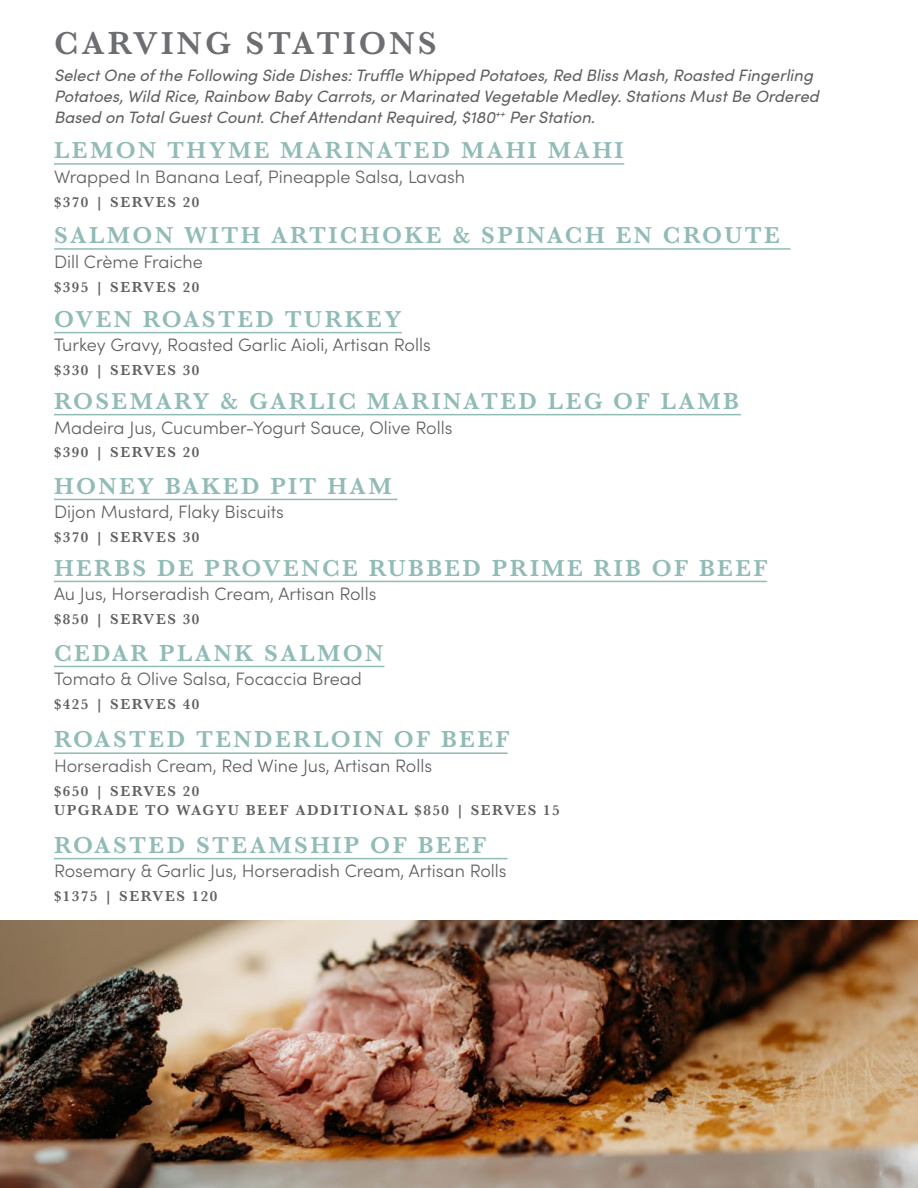
<style>
.page{position:relative;width:918px;height:1188px;background:#fff}
.page>*{position:absolute;margin:0;border:0;box-sizing:border-box;transform-origin:0 0}
.t1{font:600 33px "Baskerville";letter-spacing:.1em;color:#6d6e71}
.t2{font:600 24px "Baskerville";letter-spacing:.1em;color:#90bbb6}
.t3{font:300 18px "Sofia Pro";color:#5f6062}
.t4{font:italic 16.5px/21px "Sofia Pro";color:#5f6062}
.t5{font:600 15px/19.5px "Baskerville";letter-spacing:.1em;color:#5f6062}
</style>
<div class="page">
<hr style="left:54px;top:163px;width:570px;height:2px;background:#90bbb6">
<hr style="left:54px;top:248px;width:737px;height:2px;background:#90bbb6">
<hr style="left:54px;top:332px;width:348px;height:1px;background:#90bbb6">
<hr style="left:54px;top:414px;width:687px;height:1px;background:#90bbb6">
<hr style="left:54px;top:499px;width:343px;height:1px;background:#90bbb6">
<hr style="left:54px;top:581px;width:713px;height:1px;background:#90bbb6">
<hr style="left:54px;top:666px;width:330px;height:1px;background:#90bbb6">
<hr style="left:54px;top:752px;width:454px;height:2px;background:#90bbb6">
<hr style="left:54px;top:858px;width:454px;height:1px;background:#90bbb6">
<img style="left:0;top:921px;width:918px;height:267px">
<h1 class="t1" style="left:54px;top:20px;width:384px">CARVING STATIONS</h1>
<p class="t4" style="left:54px;top:64px;width:766px">Select One of the Following Side Dishes: Truffle Whipped Potatoes, Red Bliss Mash, Roasted Fingerling<br>Potatoes, Wild Rice, Rainbow Baby Carrots, or Marinated Vegetable Medley. Stations Must Be Ordered<br>Based on Total Guest Count. Chef Attendant Required, $180<sup>++</sup> Per Station.</p>
<h2 class="t2" style="left:54px;top:134px;width:571px">LEMON THYME MARINATED MAHI MAHI</h2>
<p class="t3" style="left:54px;top:163px;width:413px">Wrapped In Banana Leaf, Pineapple Salsa, Lavash</p>
<p class="t5" style="left:54px;top:192px;width:147px">$370 | SERVES 20</p>
<h2 class="t2" style="left:54px;top:219px;width:728px">SALMON WITH ARTICHOKE &amp; SPINACH EN CROUTE</h2>
<p class="t3" style="left:54px;top:248px;width:150px">Dill Crème Fraiche</p>
<p class="t5" style="left:54px;top:277px;width:147px">$395 | SERVES 20</p>
<h2 class="t2" style="left:54px;top:302px;width:349px">OVEN ROASTED TURKEY</h2>
<p class="t3" style="left:54px;top:332px;width:378px">Turkey Gravy, Roasted Garlic Aioli, Artisan Rolls</p>
<p class="t5" style="left:54px;top:361px;width:147px">$330 | SERVES 30</p>
<h2 class="t2" style="left:54px;top:384px;width:686px">ROSEMARY &amp; GARLIC MARINATED LEG OF LAMB</h2>
<p class="t3" style="left:54px;top:414px;width:400px">Madeira Jus, Cucumber-Yogurt Sauce, Olive Rolls</p>
<p class="t5" style="left:54px;top:443px;width:147px">$390 | SERVES 20</p>
<h2 class="t2" style="left:54px;top:469px;width:339px">HONEY BAKED PIT HAM</h2>
<p class="t3" style="left:54px;top:499px;width:231px">Dijon Mustard, Flaky Biscuits</p>
<p class="t5" style="left:54px;top:527px;width:147px">$370 | SERVES 30</p>
<h2 class="t2" style="left:54px;top:551px;width:715px">HERBS DE PROVENCE RUBBED PRIME RIB OF BEEF</h2>
<p class="t3" style="left:54px;top:581px;width:324px">Au Jus, Horseradish Cream, Artisan Rolls</p>
<p class="t5" style="left:54px;top:609px;width:147px">$850 | SERVES 30</p>
<h2 class="t2" style="left:54px;top:636px;width:331px">CEDAR PLANK SALMON</h2>
<p class="t3" style="left:54px;top:666px;width:310px">Tomato &amp; Olive Salsa, Focaccia Bread</p>
<p class="t5" style="left:54px;top:694px;width:147px">$425 | SERVES 40</p>
<h2 class="t2" style="left:54px;top:723px;width:457px">ROASTED TENDERLOIN OF BEEF</h2>
<p class="t3" style="left:54px;top:753px;width:380px">Horseradish Cream, Red Wine Jus, Artisan Rolls</p>
<p class="t5" style="left:54px;top:781px;width:507px">$650 | SERVES 20<br>UPGRADE TO WAGYU BEEF ADDITIONAL $850 | SERVES 15</p>
<h2 class="t2" style="left:54px;top:828px;width:434px">ROASTED STEAMSHIP OF BEEF</h2>
<p class="t3" style="left:54px;top:858px;width:454px">Rosemary &amp; Garlic Jus, Horseradish Cream, Artisan Rolls</p>
<p class="t5" style="left:54px;top:887px;width:165px">$1375 | SERVES 120</p>
</div>
